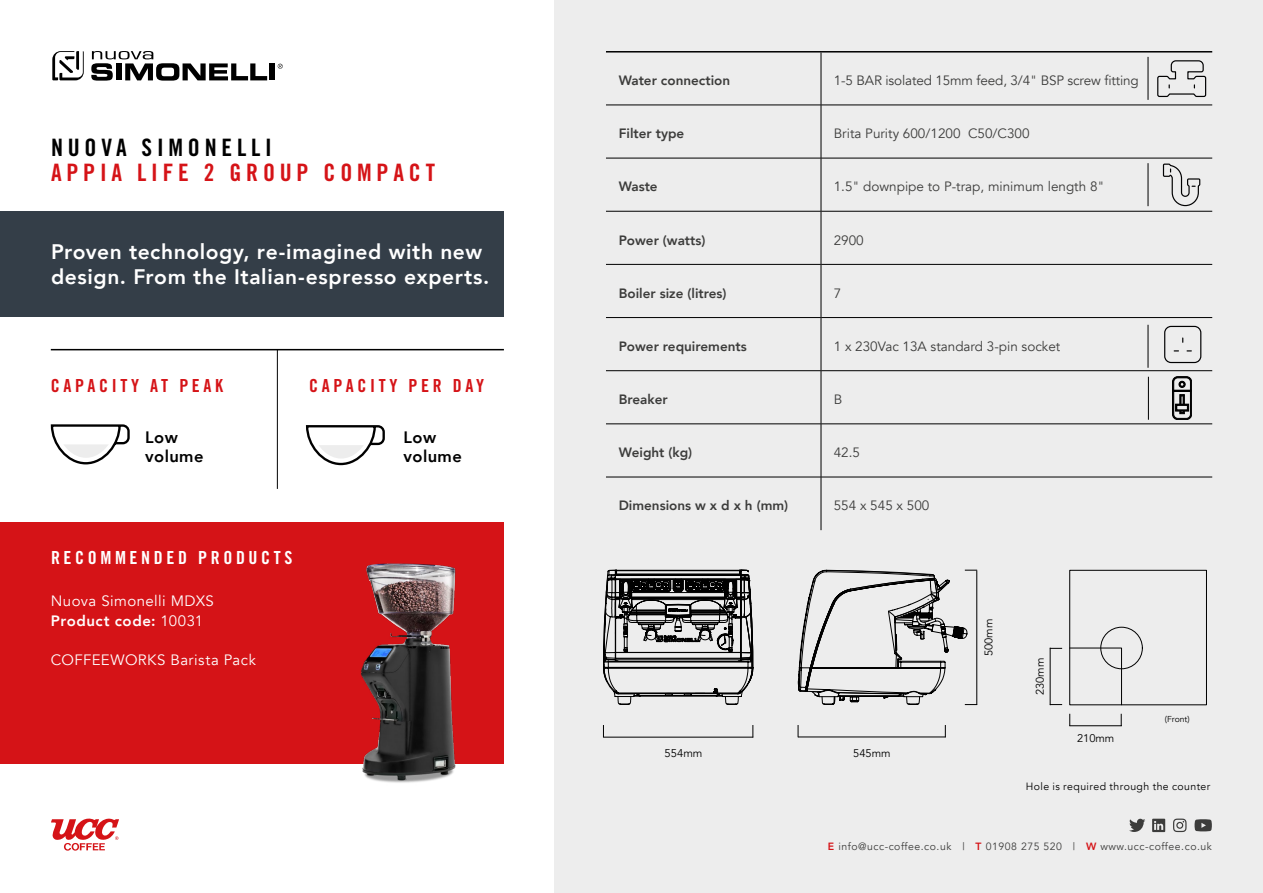
<style>
.page{position:relative;width:1263px;height:893px;background:#fff}
.page>*{position:absolute;margin:0;border:0;box-sizing:border-box;transform-origin:0 0}
.t1{font:24px "Trade Gothic Bold Cond Twenty";letter-spacing:.2em;color:#d51317}
.t2{font:24px "Trade Gothic Bold Cond Twenty";letter-spacing:.2em;color:#000}
.t3{font:800 21px/25.5px "Avenir";letter-spacing:.03em;color:#fff}
.t4{font:18px "Trade Gothic Bold Cond Twenty";letter-spacing:.2em;color:#d51317}
.t5{font:18px "Trade Gothic Bold Cond Twenty";letter-spacing:.2em;color:#fff}
.t6{font:800 16.5px/19.5px "Avenir";letter-spacing:.025em;color:#000}
.t7{font:15px/19.5px "Avenir";letter-spacing:.03em;color:#fff}
.t8{font:13.5px "Avenir";color:#3c3c3b}
.t9{font:800 13.5px "Avenir";color:#3c3c3b}
.t10{font:11.25px "Avenir";color:#000}
.t11{font:11.1px "Avenir";color:#000}
.t12{font:10.5px "Avenir";letter-spacing:.05em;color:#3c3c3b}
.t13{font:10.5px "Avenir";letter-spacing:.04em;color:#000}
.t14{font:8.55px "Avenir";color:#000}
.s1{font-weight:800}
.s2{font-weight:800;color:#d51317}
</style>
<div class="page">
<div style="left:0;top:522px;width:504px;height:241px;background:#d51317"></div>
<div style="left:555px;top:0;width:708px;height:893px;background:#ededed"></div>
<hr style="left:51px;top:349px;width:453px;height:1px;background:#000">
<hr style="left:277px;top:350px;width:1px;height:139px;background:#000">
<div style="left:0;top:212px;width:504px;height:105px;background:#343e48"></div>
<svg style="left:51px;top:819px;width:68px;height:32px"></svg>
<svg style="left:50px;top:424px;width:80px;height:41px"></svg>
<svg style="left:305px;top:425px;width:80px;height:41px"></svg>
<hr style="left:798px;top:737px;width:148px;height:1px;background:#000">
<svg style="left:798px;top:725px;width:1px;height:12px"></svg>
<svg style="left:945px;top:725px;width:1px;height:12px"></svg>
<svg style="left:1069px;top:714px;width:1px;height:12px"></svg>
<svg style="left:1121px;top:714px;width:1px;height:12px"></svg>
<hr style="left:606px;top:105px;width:215px;height:1px;background:#000">
<hr style="left:821px;top:105px;width:391px;height:1px;background:#000">
<hr style="left:606px;top:158px;width:215px;height:1px;background:#000">
<hr style="left:821px;top:158px;width:391px;height:1px;background:#000">
<hr style="left:606px;top:211px;width:215px;height:1px;background:#000">
<hr style="left:821px;top:211px;width:391px;height:1px;background:#000">
<hr style="left:606px;top:264px;width:215px;height:1px;background:#000">
<hr style="left:821px;top:264px;width:391px;height:1px;background:#000">
<hr style="left:606px;top:317px;width:215px;height:1px;background:#000">
<hr style="left:821px;top:317px;width:391px;height:1px;background:#000">
<hr style="left:606px;top:370px;width:215px;height:1px;background:#000">
<hr style="left:821px;top:370px;width:391px;height:1px;background:#000">
<hr style="left:606px;top:424px;width:215px;height:1px;background:#000">
<hr style="left:821px;top:424px;width:391px;height:1px;background:#000">
<hr style="left:606px;top:477px;width:215px;height:1px;background:#000">
<hr style="left:821px;top:477px;width:391px;height:1px;background:#000">
<hr style="left:606px;top:51px;width:215px;height:2px;background:#000">
<hr style="left:821px;top:51px;width:391px;height:2px;background:#000">
<hr style="left:821px;top:53px;width:1px;height:52px;background:#000">
<hr style="left:821px;top:105px;width:1px;height:53px;background:#000">
<hr style="left:821px;top:158px;width:1px;height:53px;background:#000">
<hr style="left:821px;top:211px;width:1px;height:53px;background:#000">
<hr style="left:821px;top:264px;width:1px;height:54px;background:#000">
<hr style="left:821px;top:318px;width:1px;height:53px;background:#000">
<hr style="left:821px;top:371px;width:1px;height:53px;background:#000">
<hr style="left:821px;top:424px;width:1px;height:53px;background:#000">
<hr style="left:821px;top:477px;width:1px;height:53px;background:#000">
<hr style="left:1148px;top:163px;width:1px;height:43px;background:#000">
<svg style="left:1162px;top:163px;width:39px;height:44px"></svg>
<hr style="left:1148px;top:57px;width:1px;height:43px;background:#000">
<svg style="left:1157px;top:60px;width:50px;height:38px"></svg>
<svg style="left:1172px;top:376px;width:20px;height:44px"></svg>
<hr style="left:1148px;top:325px;width:1px;height:43px;background:#000">
<hr style="left:1148px;top:377px;width:1px;height:43px;background:#000">
<svg style="left:1129px;top:819px;width:16px;height:13px"></svg>
<svg style="left:1152px;top:819px;width:13px;height:13px"></svg>
<svg style="left:1173px;top:819px;width:13px;height:13px"></svg>
<svg style="left:1194px;top:819px;width:18px;height:12px"></svg>
<img style="left:330px;top:563px;width:169px;height:220px">
<svg style="left:603px;top:570px;width:374px;height:135px"></svg>
<hr style="left:603px;top:737px;width:150px;height:1px;background:#000">
<svg style="left:603px;top:725px;width:1px;height:12px"></svg>
<svg style="left:752px;top:725px;width:1px;height:12px"></svg>
<svg style="left:278px;top:64px;width:5px;height:5px"></svg>
<div style="left:270px;top:63px;width:5px;height:17px;background:#000"></div>
<svg style="left:91px;top:51px;width:176px;height:30px"></svg>
<svg style="left:52px;top:51px;width:32px;height:29px"></svg>
<svg style="left:1164px;top:325px;width:38px;height:39px"></svg>
<div style="left:1069px;top:570px;width:138px;height:135px;border:1px solid #000"></div>
<div style="left:1100px;top:627px;width:43px;height:42px;border:1px solid #000;border-radius:50%"></div>
<hr style="left:1070px;top:725px;width:51px;height:1px;background:#000">
<hr style="left:1050px;top:648px;width:1px;height:57px;background:#000">
<svg style="left:1069px;top:647px;width:53px;height:58px"></svg>
<h1 class="t2" style="left:51px;top:132px;width:222px">NUOVA SIMONELLI</h1>
<h1 class="t1" style="left:51px;top:158px;width:385px">APPIA LIFE 2 GROUP COMPACT</h1>
<h2 class="t3" style="left:51px;top:239px;width:440px">Proven technology, re-imagined with new design. From the Italian-espresso experts.</h2>
<h3 class="t4" style="left:51px;top:375px;width:174px">CAPACITY AT PEAK</h3>
<h3 class="t4" style="left:309px;top:375px;width:176px">CAPACITY PER DAY</h3>
<p class="t6" style="left:145px;top:427px;width:60px">Low volume</p>
<p class="t6" style="left:404px;top:427px;width:60px">Low volume</p>
<h3 class="t5" style="left:51px;top:547px;width:243px">RECOMMENDED PRODUCTS</h3>
<p class="t7" style="left:51px;top:591px;width:165px">Nuova Simonelli MDXS<br><span class="s1">Product code:</span> 10031</p>
<p class="t7" style="left:51px;top:650px;width:207px">COFFEEWORKS Barista Pack</p>
<p class="t9" style="left:619px;top:70px;width:113px">Water connection</p>
<p class="t8" style="left:834px;top:72px;width:307px">1-5 BAR isolated 15mm feed, 3/4" BSP screw fitting</p>
<p class="t9" style="left:619px;top:123px;width:67px">Filter type</p>
<p class="t8" style="left:834px;top:126px;width:197px">Brita Purity 600/1200 C50/C300</p>
<p class="t9" style="left:619px;top:176px;width:40px">Waste</p>
<p class="t8" style="left:834px;top:179px;width:272px">1.5" downpipe to P-trap, minimum length 8"</p>
<p class="t9" style="left:619px;top:229px;width:88px">Power (watts)</p>
<p class="t8" style="left:834px;top:232px;width:32px">2900</p>
<p class="t9" style="left:619px;top:282px;width:109px">Boiler size (litres)</p>
<p class="t8" style="left:834px;top:285px;width:9px">7</p>
<p class="t9" style="left:619px;top:336px;width:129px">Power requirements</p>
<p class="t8" style="left:834px;top:338px;width:228px">1 x 230Vac 13A standard 3-pin socket</p>
<p class="t9" style="left:619px;top:389px;width:51px">Breaker</p>
<p class="t8" style="left:834px;top:391px;width:10px">B</p>
<p class="t9" style="left:619px;top:442px;width:75px">Weight (kg)</p>
<p class="t8" style="left:834px;top:444px;width:28px">42.5</p>
<p class="t9" style="left:619px;top:495px;width:171px">Dimensions w x d x h (mm)</p>
<p class="t8" style="left:834px;top:498px;width:97px">554 x 545 x 500</p>
<p class="t10" style="left:665px;top:746px;width:39px">554mm</p>
<p class="t11" style="left:853px;top:746px;width:39px">545mm</p>
<p class="t11" style="left:982px;top:656px;width:39px;rotate:-90deg">500mm</p>
<p class="t11" style="left:1033px;top:695px;width:39px;rotate:-90deg">230mm</p>
<p class="t11" style="left:1077px;top:731px;width:39px">210mm</p>
<p class="t14" style="left:1165px;top:714px;width:26px">(Front)</p>
<p class="t13" style="left:1026px;top:780px;width:186px">Hole is required through the counter</p>
<p class="t12" style="left:828px;top:841px;width:386px"><span class="s2">E</span> info@ucc-coffee.co.uk | <span class="s2">T</span> 01908 275 520 | <span class="s2">W</span> www.ucc-coffee.co.uk</p>
</div>
